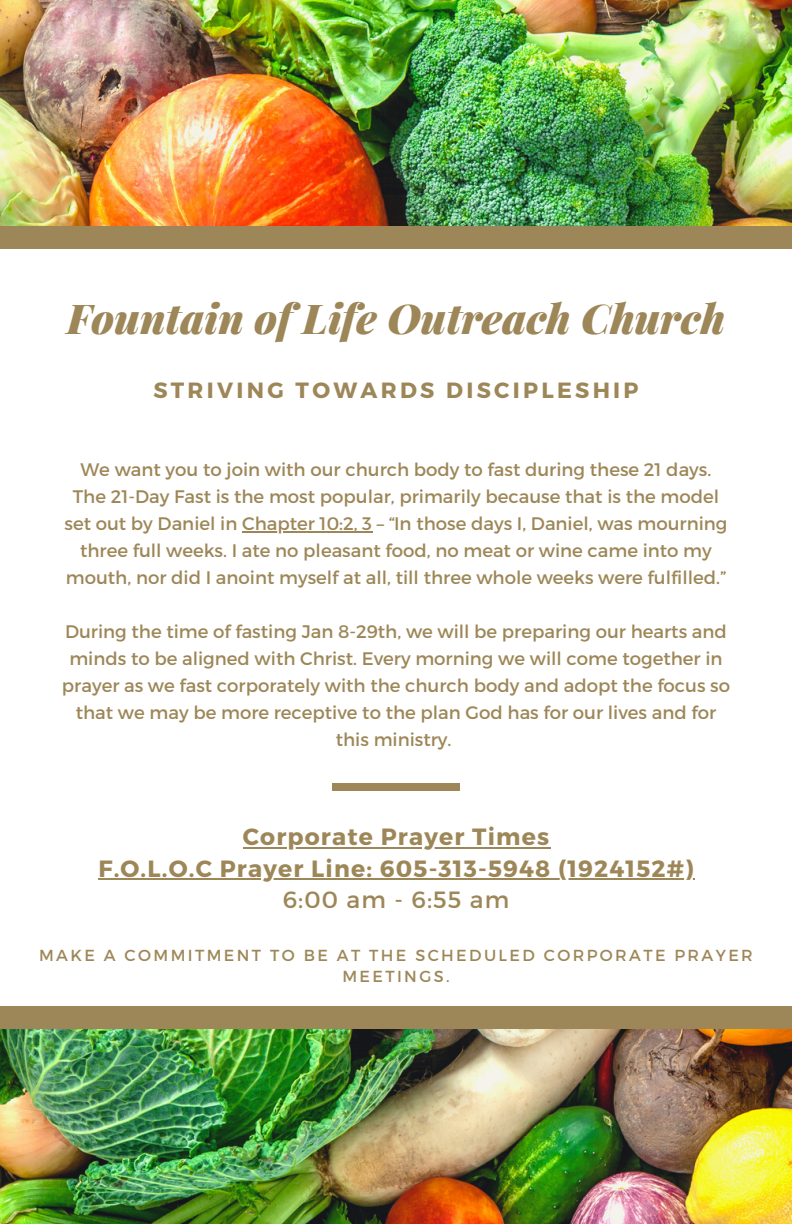
<style>
.page{position:relative;width:792px;height:1224px;background:#fff}
.page>*{position:absolute;margin:0;border:0;box-sizing:border-box;transform-origin:0 0}
.t1{font:italic 900 41.2px "Playfair Display";color:#9d8758}
.t2{font:700 23.4px/31.6px "Montserrat";letter-spacing:.05em;color:#9d8758;text-align:center}
.t3{font:23.4px "Montserrat";letter-spacing:.05em;color:#9d8758}
.t4{font:700 22px "Montserrat";letter-spacing:.15em;color:#9d8758}
.t5{font:18.2px/27px "Montserrat";color:#9d8758;text-align:center}
.t6{font:16px/21.4px "Montserrat";letter-spacing:.15em;color:#9d8758;text-align:center}
</style>
<div class="page">
<img style="left:0;top:0;width:792px;height:1224px">
<div style="left:0;top:237px;width:792px;height:769px;background:#fff"></div>
<div style="left:0;top:1007px;width:792px;height:22px;background:#9d8758"></div>
<div style="left:0;top:226px;width:792px;height:22px;background:#9d8758"></div>
<hr style="left:242px;top:531px;width:130px;height:2px;background:#9d8758">
<hr style="left:243px;top:847px;width:307px;height:1px;background:#9d8758">
<hr style="left:98px;top:878px;width:597px;height:2px;background:#9d8758">
<div style="left:332px;top:783px;width:127px;height:7px;background:#9d8758"></div>
<h1 class="t1" style="left:67px;top:289px;width:660px">Fountain of Life Outreach Church</h1>
<p class="t4" style="left:153px;top:376px;width:487px">STRIVING TOWARDS DISCIPLESHIP</p>
<p class="t5" style="left:64px;top:455px;width:665px">We want you to join with our church body to fast during these 21 days.<br>The 21-Day Fast is the most popular, primarily because that is the model set out by Daniel in Chapter 10:2, 3 – “In those days I, Daniel, was mourning three full weeks. I ate no pleasant food, no meat or wine came into my mouth, nor did I anoint myself at all, till three whole weeks were fulfilled.”</p>
<p class="t5" style="left:62px;top:617px;width:670px">During the time of fasting Jan 8-29th, we will be preparing our hearts and minds to be aligned with Christ. Every morning we will come together in prayer as we fast corporately with the church body and adopt the focus so that we may be more receptive to the plan God has for our lives and for this ministry.</p>
<p class="t2" style="left:98px;top:820px;width:597px">Corporate Prayer Times<br>F.O.L.O.C Prayer Line: 605-313-5948 (1924152#)</p>
<p class="t3" style="left:283px;top:885px;width:228px">6:00 am - 6:55 am</p>
<p class="t6" style="left:39px;top:944px;width:715px">MAKE A COMMITMENT TO BE AT THE SCHEDULED CORPORATE PRAYER<br>MEETINGS.</p>
</div>
